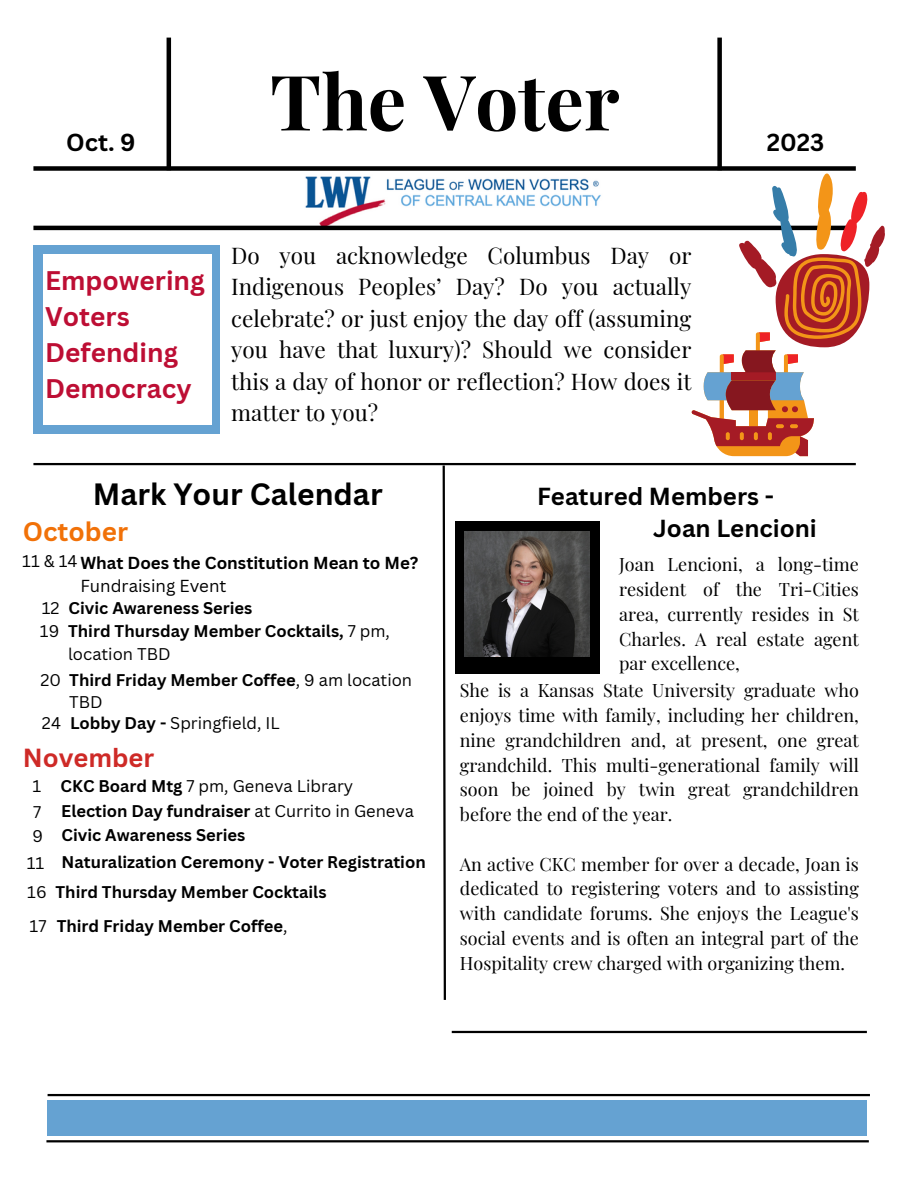
<style>
.page{position:relative;width:918px;height:1188px;background:#fff}
.page>*{position:absolute;margin:0;border:0;box-sizing:border-box;transform-origin:0 0}
.t1{font:700 76.5px "Playfair Display";color:#000}
.t2{font:700 30px "Canva Sans";color:#000}
.t3{font:700 26.25px "Canva Sans";color:#bd0e34}
.t4{font:700 26.1px "Canva Sans";color:#f17108}
.t5{font:700 25.5px "Canva Sans";color:#ce2a27}
.t6{font:700 24px "Canva Sans";color:#000}
.t7{font:22.5px/31.5px "Playfair Display";color:#000;text-align:justify}
.t8{font:18px/24.8px "Playfair Display";color:#000;text-align:justify}
.t9{font:700 16.95px/23.1px "Canva Sans";color:#000}
.t10{font:700 16.5px/22.5px "Canva Sans";color:#000}
.t11{font:16.5px "Canva Sans";color:#000}
.s1{font-weight:400}
.s2{font-weight:700}
</style>
<div class="page">
<img style="left:296px;top:176px;width:326px;height:50px">
<div style="left:33px;top:166px;width:823px;height:5px;background:#000"></div>
<hr style="left:33px;top:226px;width:823px;height:4px;background:#000">
<hr style="left:167px;top:38px;width:4px;height:132px;background:#000">
<div style="left:717px;top:38px;width:5px;height:132px;background:#000"></div>
<div style="left:33px;top:245px;width:187px;height:189px;background:#65a2d2"></div>
<hr style="left:33px;top:463px;width:823px;height:2px;background:#000">
<svg style="left:441px;top:465px;width:6px;height:535px"></svg>
<hr style="left:48px;top:1094px;width:822px;height:2px;background:#000">
<hr style="left:46px;top:1140px;width:823px;height:2px;background:#000">
<div style="left:48px;top:1100px;width:819px;height:36px;background:#65a2d2"></div>
<div style="left:43px;top:254px;width:168px;height:171px;background:#fff"></div>
<hr style="left:452px;top:1031px;width:415px;height:2px;background:#000">
<div style="left:455px;top:522px;width:145px;height:152px;background:#000"></div>
<svg style="left:691px;top:173px;width:194px;height:283px"></svg>
<img style="left:465px;top:532px;width:125px;height:125px">
<p class="t1" style="left:270px;top:48px;width:351px">The Voter</p>
<p class="t6" style="left:66px;top:125px;width:71px">Oct. 9</p>
<p class="t6" style="left:767px;top:125px;width:59px">2023</p>
<p class="t3" style="left:45px;top:262px;width:161px">Empowering</p>
<p class="t3" style="left:45px;top:298px;width:86px">Voters</p>
<p class="t3" style="left:45px;top:334px;width:135px">Defending</p>
<p class="t3" style="left:45px;top:370px;width:148px">Democracy</p>
<p class="t7" style="left:231px;top:239px;width:462px">Do you acknowledge Columbus Day or Indigenous Peoples’ Day? Do you actually celebrate? or just enjoy the day off (assuming you have that luxury)? Should we consider this a day of honor or reflection? How does it matter to you?</p>
<p class="t2" style="left:93px;top:473px;width:291px">Mark Your Calendar</p>
<p class="t6" style="left:537px;top:479px;width:238px">Featured Members -</p>
<p class="t4" style="left:23px;top:514px;width:107px">October</p>
<p class="t6" style="left:653px;top:512px;width:165px">Joan Lencioni</p>
<p class="t11" style="left:22px;top:550px;width:57px">11 &amp; 14</p>
<p class="t9" style="left:80px;top:551px;width:340px">What Does the Constitution Mean to Me?<br><span class="s1">Fundraising Event</span></p>
<p class="t11" style="left:42px;top:596px;width:19px">12</p>
<p class="t10" style="left:69px;top:596px;width:185px">Civic Awareness Series</p>
<p class="t11" style="left:40px;top:620px;width:21px">19</p>
<p class="t10" style="left:68px;top:620px;width:323px">Third Thursday Member Cocktails, <span class="s1">7 pm, location TBD</span></p>
<p class="t11" style="left:40px;top:668px;width:22px">20</p>
<p class="t10" style="left:69px;top:668px;width:344px">Third Friday Member Coffee<span class="s1">, 9 am location<br>TBD</span></p>
<p class="t8" style="left:460px;top:677px;width:401px">She is a Kansas State University graduate who enjoys time with family, including her children, nine grandchildren and, at present, one great grandchild. This multi-generational family will soon be joined by twin great grandchildren before the end of the year.</p>
<p class="t8" style="left:460px;top:851px;width:401px">An active CKC member for over a decade, Joan is dedicated to registering voters and to assisting with candidate forums. She enjoys the League's social events and is often an integral part of the Hospitality crew charged with organizing them.</p>
<p class="t8" style="left:619px;top:552px;width:241px">Joan Lencioni, a long-time resident of the Tri-Cities area, currently resides in St Charles. A real estate agent par excellence,</p>
<p class="t11" style="left:42px;top:711px;width:21px">24</p>
<p class="t11" style="left:70px;top:711px;width:211px"><span class="s2">Lobby Day -</span> Springfield, IL</p>
<p class="t5" style="left:23px;top:740px;width:133px">November</p>
<p class="t11" style="left:32px;top:775px;width:10px">1</p>
<p class="t11" style="left:61px;top:775px;width:294px"><span class="s2">CKC Board Mtg</span> 7 pm, Geneva Library</p>
<p class="t11" style="left:33px;top:800px;width:10px">7</p>
<p class="t10" style="left:61px;top:799px;width:354px">Election Day fundraiser <span class="s1">at Currito in Geneva</span></p>
<p class="t11" style="left:32px;top:824px;width:12px">9</p>
<p class="t10" style="left:62px;top:823px;width:185px">Civic Awareness Series</p>
<p class="t11" style="left:27px;top:852px;width:19px">11</p>
<p class="t10" style="left:62px;top:850px;width:366px">Naturalization Ceremony - Voter Registration</p>
<p class="t11" style="left:27px;top:880px;width:21px">16</p>
<p class="t10" style="left:56px;top:880px;width:273px">Third Thursday Member Cocktails</p>
<p class="t11" style="left:30px;top:915px;width:18px">17</p>
<p class="t10" style="left:57px;top:914px;width:232px">Third Friday Member Coffee<span class="s1">,</span></p>
</div>
